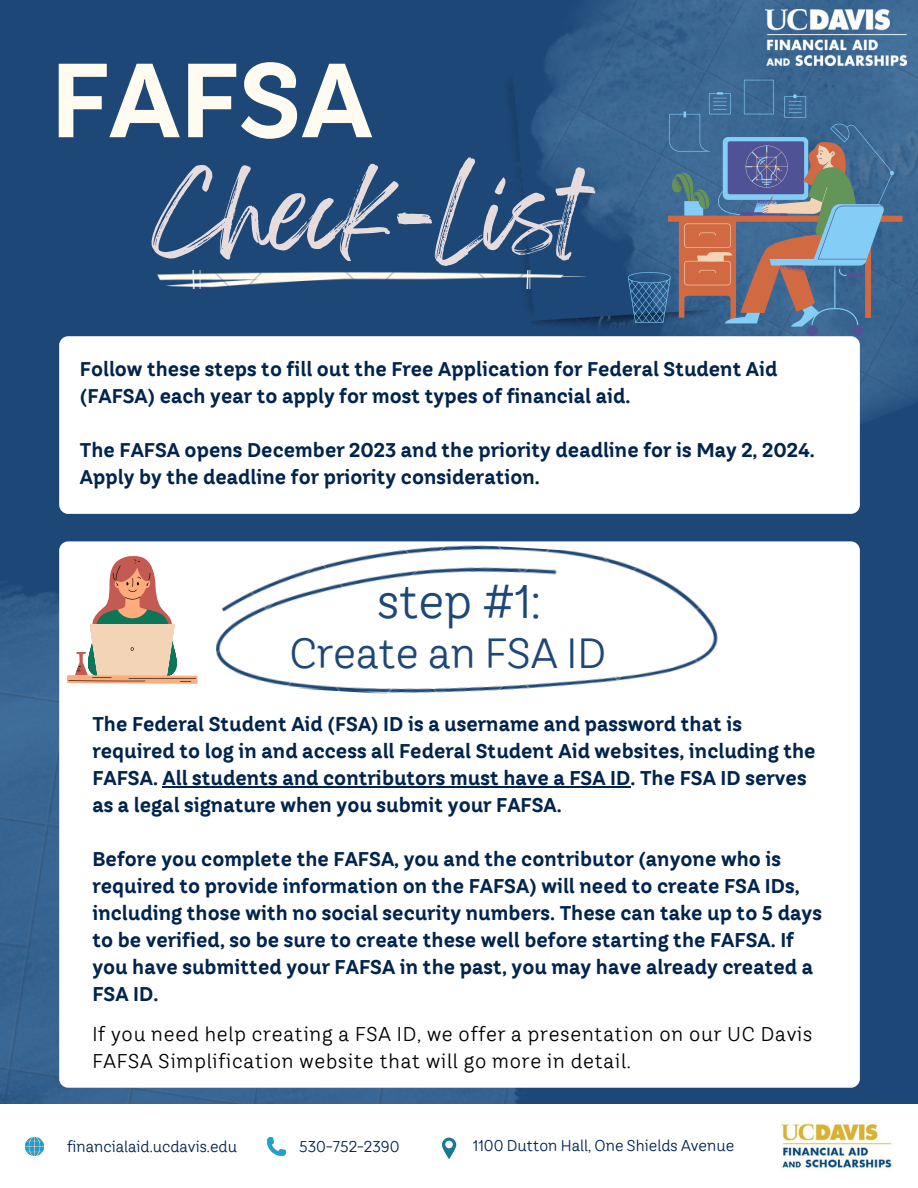
<style>
.page{position:relative;width:918px;height:1188px;background:#1d4776}
.page>*{position:absolute;margin:0;border:0;box-sizing:border-box;transform-origin:0 0}
.t1{font:700 105px "TT Hazelnuts";color:#fffbf0}
.t2{font:90px "Feeling Passionate";color:#e6dcde}
.t3{font:47.4px "TT Hazelnuts";color:#1d4776}
.t4{font:42px "TT Hazelnuts";color:#1d4776}
.t5{font:700 19.8px/27px "TT Hazelnuts";color:#01244d}
.t6{font:19.8px/27px "TT Hazelnuts";letter-spacing:.04em;color:#000}
.t7{font:15.6px "TT Hazelnuts";color:#01244d}
</style>
<div class="page">
<img style="left:0;top:587px;width:633px;height:518px">
<div style="left:0;top:1105px;width:918px;height:83px;background:#fff"></div>
<div style="left:59px;top:541px;width:800px;height:547px;background:#fff;border-radius:9px"></div>
<img style="left:268px;top:1138px;width:18px;height:18px">
<img style="left:26px;top:1137px;width:18px;height:18px">
<img style="left:535px;top:0;width:383px;height:513px">
<img style="left:535px;top:310px;width:133px;height:26px">
<img style="left:511px;top:83px;width:24px;height:241px">
<img style="left:211px;top:541px;width:516px;height:153px">
<img style="left:157px;top:271px;width:431px;height:18px">
<svg style="left:628px;top:80px;width:266px;height:247px;fill:#3b6793"></svg>
<svg style="left:668px;top:140px;width:234px;height:196px"></svg>
<img style="left:765px;top:10px;width:142px;height:56px">
<svg style="left:442px;top:1138px;width:14px;height:21px"></svg>
<div style="left:59px;top:336px;width:801px;height:178px;background:#fff;border-radius:9px"></div>
<svg style="left:67px;top:556px;width:131px;height:128px"></svg>
<hr style="left:163px;top:787px;width:468px;height:1px;background:#01244d">
<img style="left:782px;top:1123px;width:110px;height:45px">
<p class="t1" style="left:50px;top:35px;width:323px">FAFSA</p>
<h1 class="t2" style="left:152px;top:140px;width:433px">Check-List</h1>
<p class="t5" style="left:80px;top:355px;width:699px">Follow these steps to fill out the Free Application for Federal Student Aid (FAFSA) each year to apply for most types of financial aid.</p>
<p class="t5" style="left:80px;top:436px;width:736px">The FAFSA opens December 2023 and the priority deadline for is May 2, 2024.<br>Apply by the deadline for priority consideration.</p>
<h6 class="t3" style="left:377px;top:572px;width:165px">step #1:</h6>
<h3 class="t4" style="left:290px;top:627px;width:318px">Create an FSA ID</h3>
<h5 class="t5" style="left:92px;top:711px;width:725px">The Federal Student Aid (FSA) ID is a username and password that is required to log in and access all Federal Student Aid websites, including the FAFSA. All students and contributors must have a FSA ID. The FSA ID serves as a legal signature when you submit your FAFSA.</h5>
<h5 class="t5" style="left:92px;top:846px;width:731px">Before you complete the FAFSA, you and the contributor (anyone who is required to provide information on the FAFSA) will need to create FSA IDs, including those with no social security numbers. These can take up to 5 days to be verified, so be sure to create these well before starting the FAFSA. If you have submitted your FAFSA in the past, you may have already created a FSA ID.</h5>
<p class="t6" style="left:92px;top:1020px;width:722px">If you need help creating a FSA ID, we offer a presentation on our UC Davis<br>FAFSA Simplification website that will go more in detail.</p>
<h4 class="t7" style="left:67px;top:1137px;width:171px">financialaid.ucdavis.edu</h4>
<h5 class="t7" style="left:299px;top:1137px;width:102px">530-752-2390</h5>
<h5 class="t7" style="left:473px;top:1136px;width:263px">1100 Dutton Hall, One Shields Avenue</h5>
</div>
